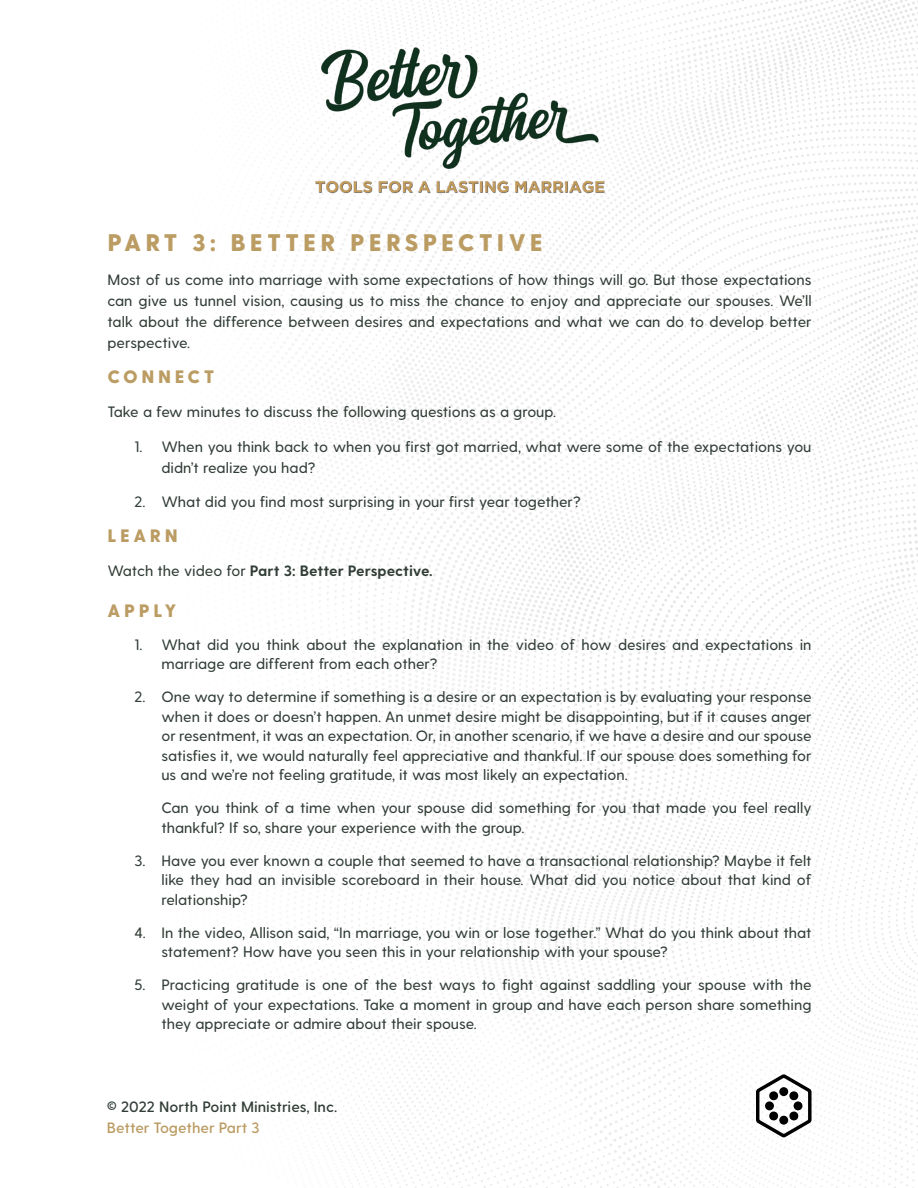
<style>
.page{position:relative;width:918px;height:1188px;background:#fff}
.page>*{position:absolute;margin:0;border:0;box-sizing:border-box;transform-origin:0 0}
.t1{font:800 24px "Greycliff CF";letter-spacing:.17em;color:#bb9c63}
.Paragraph_Style{font:800 18px "Greycliff CF";letter-spacing:.2em;color:#bb9c63}
.Paragraph_Style-2{font:500 15px/19.5px "Greycliff CF";color:#313d36;text-align:justify}
.Paragraph_Style-3{font:700 15px "Greycliff CF";color:#313d36}
.t2{font:600 15px "Greycliff CF";color:#313d36}
.t3{font:600 15px "Greycliff CF";color:#bb9c63}
.s1{font-weight:500}
</style>
<div class="page">
<img style="left:307px;top:1px;width:611px;height:1187px">
<svg style="left:756px;top:1074px;width:56px;height:63px"></svg>
<img style="left:307px;top:45px;width:318px;height:150px">
<p class="t1" style="left:108px;top:228px;width:437px">PART 3: BETTER PERSPECTIVE</p>
<p class="Paragraph_Style-2" style="left:107px;top:270px;width:706px;line-height:21px">Most of us come into marriage with some expectations of how things will go. But those expectations can give us tunnel vision, causing us to miss the chance to enjoy and appreciate our spouses. We’ll talk about the difference between desires and expectations and what we can do to develop better perspective.</p>
<p class="Paragraph_Style" style="left:107px;top:366px;width:109px">CONNECT</p>
<p class="Paragraph_Style-2" style="left:107px;top:403px;width:450px">Take a few minutes to discuss the following questions as a group.</p>
<p class="Paragraph_Style-2" style="left:161px;top:437px;width:652px;line-height:21px;text-indent:-27px">1. When you think back to when you first got married, what were some of the expectations you didn’t realize you had?</p>
<p class="Paragraph_Style-2" style="left:134px;top:493px;width:448px">2. What did you find most surprising in your first year together?</p>
<p class="Paragraph_Style" style="left:107px;top:525px;width:72px">LEARN</p>
<p class="Paragraph_Style-3" style="left:107px;top:562px;width:327px"><span class="s1">Watch the video for</span> Part 3: Better Perspective.</p>
<p class="Paragraph_Style" style="left:108px;top:600px;width:71px">APPLY</p>
<p class="Paragraph_Style-2" style="left:161px;top:635px;width:652px;text-indent:-27px">1. What did you think about the explanation in the video of how desires and expectations in marriage are different from each other?</p>
<p class="Paragraph_Style-2" style="left:161px;top:688px;width:652px;text-indent:-27px">2. One way to determine if something is a desire or an expectation is by evaluating your response when it does or doesn’t happen. An unmet desire might be disappointing, but if it causes anger or resentment, it was an expectation. Or, in another scenario, if we have a desire and our spouse satisfies it, we would naturally feel appreciative and thankful. If our spouse does something for us and we’re not feeling gratitude, it was most likely an expectation.</p>
<p class="Paragraph_Style-2" style="left:161px;top:799px;width:652px">Can you think of a time when your spouse did something for you that made you feel really thankful? If so, share your experience with the group.</p>
<p class="Paragraph_Style-2" style="left:161px;top:851px;width:652px;text-indent:-27px">3. Have you ever known a couple that seemed to have a transactional relationship? Maybe it felt like they had an invisible scoreboard in their house. What did you notice about that kind of relationship?</p>
<p class="Paragraph_Style-2" style="left:161px;top:923px;width:652px;text-indent:-27px">4. In the video, Allison said, “In marriage, you win or lose together.” What do you think about that statement? How have you seen this in your relationship with your spouse?</p>
<p class="Paragraph_Style-2" style="left:161px;top:976px;width:652px;text-indent:-27px">5. Practicing gratitude is one of the best ways to fight against saddling your spouse with the weight of your expectations. Take a moment in group and have each person share something they appreciate or admire about their spouse.</p>
<p class="t2" style="left:107px;top:1098px;width:232px">© 2022 North Point Ministries, Inc.</p>
<p class="t3" style="left:107px;top:1119px;width:154px">Better Together Part 3</p>
</div>
